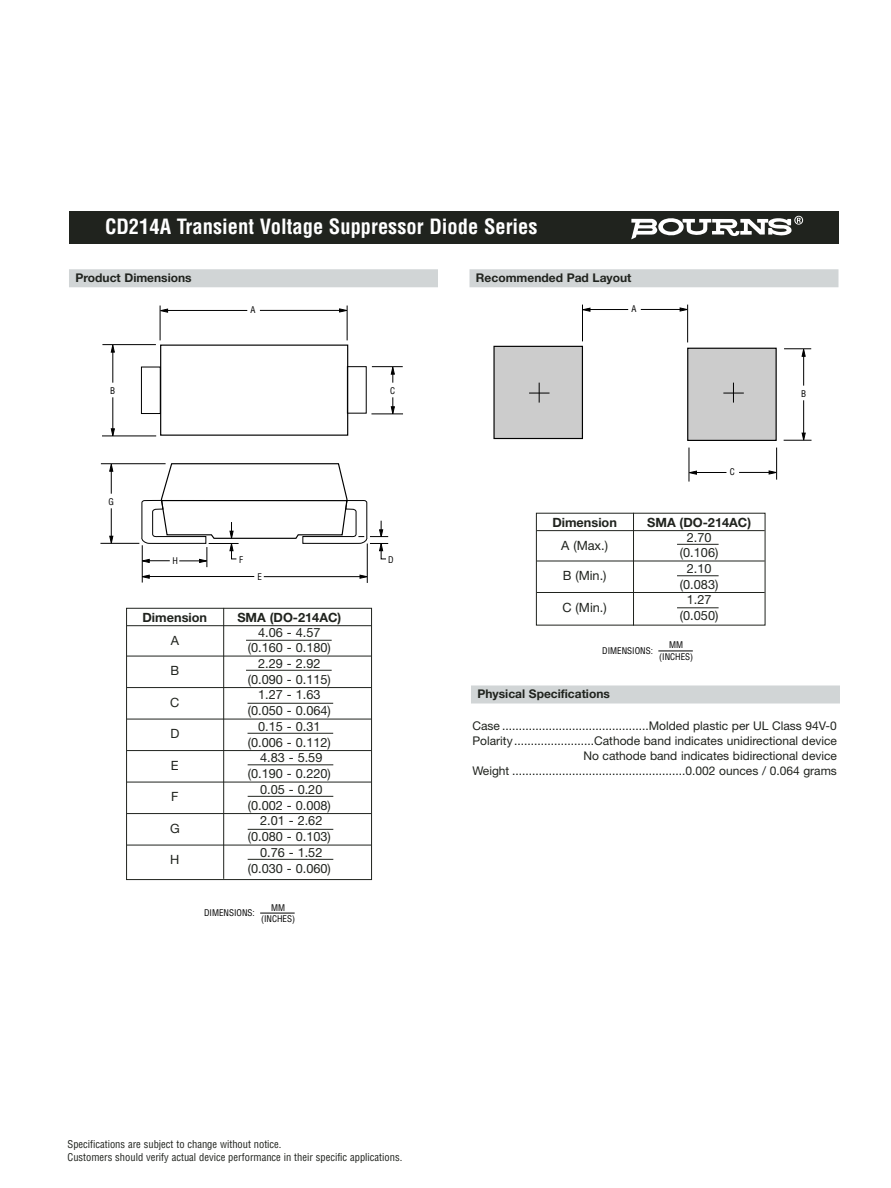
<style>
.page{position:relative;width:891px;height:1188px;background:#fff}
.page>*{position:absolute;margin:0;border:0;box-sizing:border-box;transform-origin:0 0}
.t1{font:700 condensed 20.55px "Helvetica";color:#fff}
.t2{font:12.75px/15.8px "Helvetica Neue";color:#20231e;text-align:center}
.t3{font:700 12.75px "Helvetica Neue";color:#20231e}
.t4{font:12px/15px "Helvetica Neue";color:#20231e;text-align:right}
.t5{font:700 12px "Helvetica Neue";color:#20231e}
.t6{font:condensed 10.5px/12.8px "Helvetica";color:#20231e}
.t7{font:condensed 9px/11.2px "Helvetica";color:#000;text-align:center}
</style>
<div class="page">
<div style="left:69px;top:212px;width:769px;height:32px;background:#20231e"></div>
<svg style="left:631px;top:216px;width:172px;height:23px"></svg>
<div style="left:69px;top:269px;width:369px;height:18px;background:#d1d5d6"></div>
<div style="left:469px;top:269px;width:369px;height:18px;background:#d1d5d6"></div>
<div style="left:471px;top:686px;width:369px;height:18px;background:#d1d5d6"></div>
<hr style="left:127px;top:625px;width:244px;height:1px;background:#20231e">
<hr style="left:127px;top:656px;width:244px;height:1px;background:#20231e">
<hr style="left:127px;top:687px;width:244px;height:1px;background:#20231e">
<hr style="left:127px;top:719px;width:244px;height:1px;background:#20231e">
<hr style="left:127px;top:750px;width:244px;height:1px;background:#20231e">
<hr style="left:127px;top:782px;width:244px;height:1px;background:#20231e">
<hr style="left:127px;top:813px;width:244px;height:1px;background:#20231e">
<hr style="left:127px;top:845px;width:244px;height:1px;background:#20231e">
<div style="left:126px;top:608px;width:246px;height:272px;border:1px solid #20231e"></div>
<hr style="left:223px;top:608px;width:1px;height:271px;background:#20231e">
<hr style="left:102px;top:344px;width:54px;height:1px;background:#000">
<hr style="left:102px;top:436px;width:54px;height:1px;background:#000">
<svg style="left:111px;top:344px;width:4px;height:9px"></svg>
<hr style="left:112px;top:397px;width:1px;height:34px;background:#000">
<svg style="left:111px;top:428px;width:4px;height:9px"></svg>
<hr style="left:112px;top:350px;width:1px;height:33px;background:#000">
<hr style="left:101px;top:463px;width:65px;height:1px;background:#000">
<hr style="left:100px;top:543px;width:39px;height:1px;background:#000">
<hr style="left:111px;top:508px;width:1px;height:30px;background:#000">
<svg style="left:109px;top:536px;width:4px;height:8px"></svg>
<svg style="left:109px;top:463px;width:4px;height:31px"></svg>
<hr style="left:372px;top:366px;width:31px;height:1px;background:#000">
<hr style="left:371px;top:414px;width:32px;height:1px;background:#000">
<svg style="left:391px;top:397px;width:4px;height:18px"></svg>
<svg style="left:391px;top:366px;width:4px;height:17px"></svg>
<hr style="left:367px;top:544px;width:1px;height:39px;background:#000">
<svg style="left:141px;top:575px;width:9px;height:4px"></svg>
<svg style="left:360px;top:575px;width:8px;height:4px"></svg>
<hr style="left:148px;top:576px;width:106px;height:1px;background:#000">
<hr style="left:264px;top:576px;width:102px;height:1px;background:#000">
<hr style="left:347px;top:306px;width:1px;height:34px;background:#000">
<svg style="left:159px;top:309px;width:9px;height:4px"></svg>
<svg style="left:339px;top:308px;width:9px;height:4px"></svg>
<hr style="left:166px;top:310px;width:81px;height:1px;background:#000">
<hr style="left:260px;top:310px;width:83px;height:1px;background:#000">
<hr style="left:160px;top:306px;width:1px;height:34px;background:#000">
<svg style="left:141px;top:366px;width:226px;height:48px"></svg>
<hr style="left:142px;top:545px;width:1px;height:38px;background:#000">
<svg style="left:140px;top:463px;width:248px;height:104px"></svg>
<hr style="left:687px;top:305px;width:1px;height:37px;background:#000">
<svg style="left:583px;top:308px;width:7px;height:4px"></svg>
<svg style="left:680px;top:307px;width:9px;height:5px"></svg>
<hr style="left:589px;top:309px;width:39px;height:1px;background:#000">
<hr style="left:641px;top:309px;width:42px;height:1px;background:#000">
<hr style="left:582px;top:305px;width:1px;height:36px;background:#000">
<hr style="left:776px;top:448px;width:1px;height:32px;background:#000">
<svg style="left:688px;top:471px;width:9px;height:4px"></svg>
<svg style="left:769px;top:470px;width:9px;height:4px"></svg>
<hr style="left:695px;top:472px;width:31px;height:1px;background:#000">
<hr style="left:739px;top:472px;width:33px;height:1px;background:#000">
<hr style="left:689px;top:448px;width:1px;height:34px;background:#000">
<svg style="left:784px;top:348px;width:27px;height:9px"></svg>
<hr style="left:803px;top:400px;width:1px;height:35px;background:#000">
<svg style="left:784px;top:433px;width:28px;height:8px"></svg>
<hr style="left:803px;top:354px;width:1px;height:32px;background:#000">
<div style="left:687px;top:348px;width:90px;height:93px;background:#ccc;border:1px solid #000"></div>
<div style="left:493px;top:346px;width:90px;height:93px;background:#ccc;border:1px solid #000"></div>
<svg style="left:529px;top:383px;width:21px;height:20px"></svg>
<svg style="left:723px;top:383px;width:21px;height:20px"></svg>
<hr style="left:246px;top:640px;width:86px;height:1px;background:#20231e">
<hr style="left:246px;top:670px;width:86px;height:1px;background:#20231e">
<hr style="left:248px;top:703px;width:85px;height:1px;background:#20231e">
<hr style="left:248px;top:733px;width:85px;height:1px;background:#20231e">
<hr style="left:248px;top:764px;width:85px;height:1px;background:#20231e">
<hr style="left:248px;top:796px;width:85px;height:1px;background:#20231e">
<hr style="left:248px;top:829px;width:85px;height:1px;background:#20231e">
<hr style="left:248px;top:859px;width:85px;height:1px;background:#20231e">
<hr style="left:260px;top:913px;width:35px;height:1px;background:#000">
<hr style="left:537px;top:530px;width:228px;height:1px;background:#20231e">
<hr style="left:537px;top:561px;width:228px;height:1px;background:#20231e">
<hr style="left:537px;top:592px;width:228px;height:1px;background:#20231e">
<hr style="left:633px;top:513px;width:1px;height:113px;background:#20231e">
<hr style="left:677px;top:607px;width:42px;height:1px;background:#20231e">
<hr style="left:677px;top:575px;width:42px;height:1px;background:#20231e">
<hr style="left:677px;top:544px;width:42px;height:1px;background:#20231e">
<hr style="left:658px;top:651px;width:35px;height:1px;background:#000">
<h1 class="t1" style="left:105px;top:218px;width:434px">CD214A Transient Voltage Suppressor Diode Series</h1>
<p class="t5" style="left:75px;top:273px;width:118px">Product Dimensions</p>
<p class="t5" style="left:476px;top:273px;width:157px">Recommended Pad Layout</p>
<p class="t7" style="left:251px;top:305px;width:7px">A</p>
<p class="t7" style="left:631px;top:304px;width:7px">A</p>
<p class="t7" style="left:110px;top:386px;width:7px">B</p>
<p class="t7" style="left:390px;top:386px;width:7px">C</p>
<p class="t7" style="left:108px;top:497px;width:7px">G</p>
<p class="t7" style="left:172px;top:556px;width:7px">H</p>
<p class="t7" style="left:239px;top:555px;width:5px">F</p>
<p class="t7" style="left:388px;top:555px;width:7px">D</p>
<p class="t7" style="left:257px;top:571px;width:6px">E</p>
<p class="t3" style="left:143px;top:613px;width:66px">Dimension</p>
<p class="t3" style="left:237px;top:613px;width:106px">SMA (DO-214AC)</p>
<p class="t2" style="left:171px;top:633px;width:10px">A</p>
<p class="t2" style="left:248px;top:626px;width:85px;line-height:15px">4.06 - 4.57 (0.160 - 0.180)</p>
<p class="t2" style="left:170px;top:664px;width:10px">B</p>
<p class="t2" style="left:248px;top:657px;width:85px">2.29 - 2.92 (0.090 - 0.115)</p>
<p class="t2" style="left:170px;top:696px;width:11px">C</p>
<p class="t2" style="left:248px;top:688px;width:85px">1.27 - 1.63 (0.050 - 0.064)</p>
<p class="t2" style="left:170px;top:727px;width:10px">D</p>
<p class="t2" style="left:248px;top:720px;width:85px">0.15 - 0.31 (0.006 - 0.112)</p>
<p class="t2" style="left:171px;top:759px;width:9px">E</p>
<p class="t2" style="left:248px;top:751px;width:85px">4.83 - 5.59 (0.190 - 0.220)</p>
<p class="t2" style="left:171px;top:790px;width:9px">F</p>
<p class="t2" style="left:248px;top:783px;width:85px">0.05 - 0.20 (0.002 - 0.008)</p>
<p class="t2" style="left:170px;top:822px;width:11px">G</p>
<p class="t2" style="left:248px;top:814px;width:85px">2.01 - 2.62 (0.080 - 0.103)</p>
<p class="t2" style="left:170px;top:853px;width:11px">H</p>
<p class="t2" style="left:248px;top:846px;width:85px">0.76 - 1.52 (0.030 - 0.060)</p>
<p class="t7" style="left:261px;top:902px;width:36px">MM (INCHES)</p>
<p class="t7" style="left:204px;top:908px;width:52px">DIMENSIONS:</p>
<p class="t7" style="left:730px;top:467px;width:7px">C</p>
<p class="t3" style="left:552px;top:518px;width:66px">Dimension</p>
<p class="t3" style="left:647px;top:518px;width:106px">SMA (DO-214AC)</p>
<p class="t2" style="left:561px;top:538px;width:48px">A (Max.)</p>
<p class="t2" style="left:680px;top:531px;width:40px;line-height:15px">2.70 (0.106)</p>
<p class="t2" style="left:563px;top:569px;width:45px">B (Min.)</p>
<p class="t2" style="left:680px;top:562px;width:40px">2.10 (0.083)</p>
<p class="t2" style="left:563px;top:601px;width:46px">C (Min.)</p>
<p class="t2" style="left:680px;top:593px;width:40px">1.27 (0.050)</p>
<p class="t7" style="left:659px;top:640px;width:36px">MM (INCHES)</p>
<p class="t7" style="left:602px;top:646px;width:52px">DIMENSIONS:</p>
<p class="t7" style="left:801px;top:389px;width:7px">B</p>
<p class="t5" style="left:477px;top:690px;width:134px">Physical Specifications</p>
<p class="t4" style="left:472px;top:719px;width:366px">Case ............................................Molded plastic per UL Class 94V-0<br>Polarity........................Cathode band indicates unidirectional device No cathode band indicates bidirectional device<br>Weight ....................................................0.002 ounces / 0.064 grams</p>
<p class="t6" style="left:68px;top:1139px;width:336px">Specifications are subject to change without notice.<br>Customers should verify actual device performance in their specific applications.</p>
</div>
